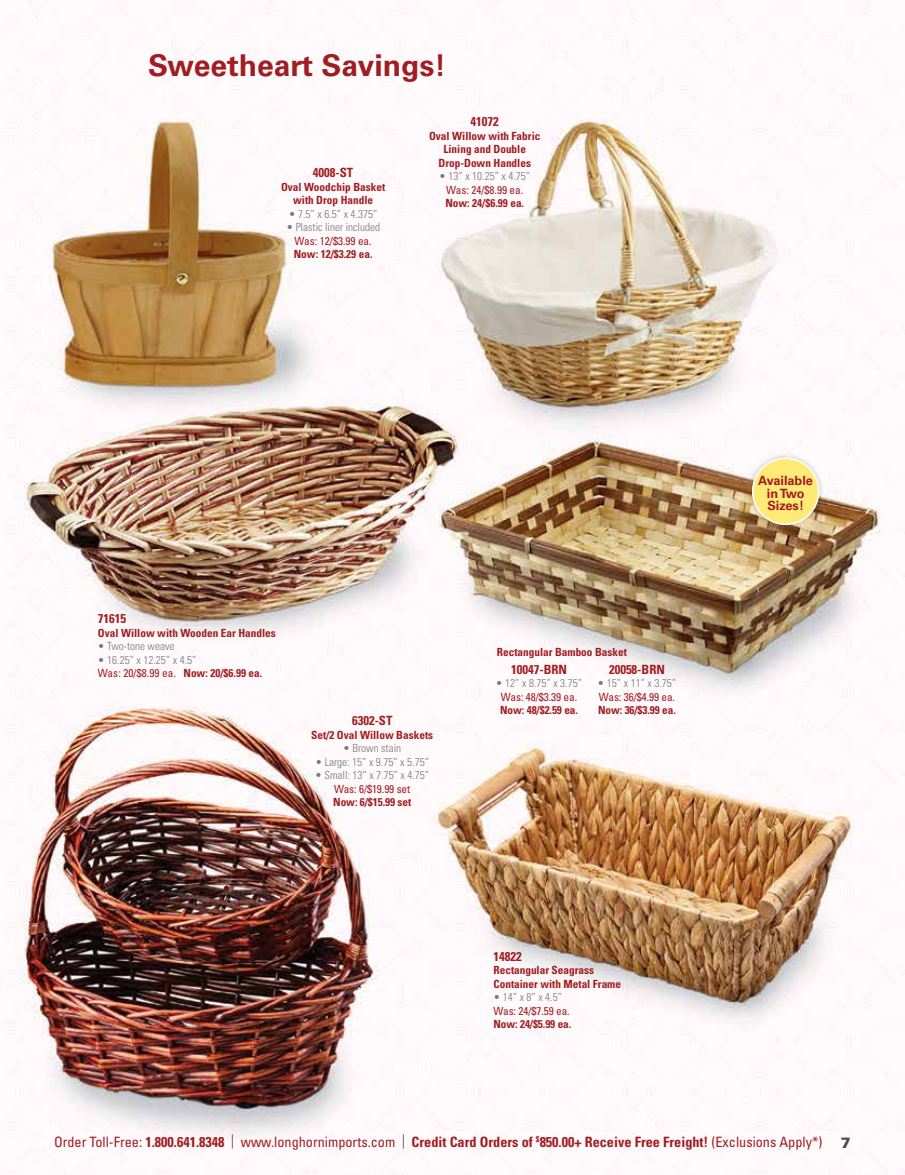
<style>
.page{position:relative;width:905px;height:1175px;background:#fff}
.page>*{position:absolute;margin:0;border:0;box-sizing:border-box;transform-origin:0 0}
.t1{font:700 30px "Univers LT Std";color:#a01e21}
.t2{font:900 15px "Univers LT Std";color:#4d4d4f}
.t3{font:700 condensed 14.25px "Univers LT Std";color:#a01e21}
.t4{font:700 condensed 12.75px "Univers LT Std";color:#a01e21}
.t5{font:700 12.75px/12.8px "Univers LT Std";color:#a01e21;text-align:center}
.t6{font:700 condensed 11.25px/13.5px "Univers LT Std";color:#a01e21;text-align:center}
.t7{font:300 condensed 11.25px/13.5px "Univers LT Std";color:#77787b}
.t8{font:condensed 11.25px "Univers LT Std";letter-spacing:-.005em;color:#a01e21}
.s1{font-weight:400;color:#a01e21}
.s2{font-weight:700;color:#a01e21}
.s3{font-weight:400}
</style>
<div class="page">
<img style="left:6px;top:0;width:898px;height:1174px">
<div style="left:746px;top:452px;width:79px;height:79px;background:#000;opacity:.2"></div>
<div style="left:752px;top:458px;width:66px;height:66px;background:#ffea77;border-radius:50%"></div>
<div style="left:752px;top:457px;width:67px;height:68px;border:2px solid #fff;border-radius:50%"></div>
<h1 class="t1" style="left:148px;top:48px;width:299px">Sweetheart Savings!</h1>
<p class="t4" style="left:313px;top:165px;width:42px">4008-ST</p>
<p class="t6" style="left:281px;top:180px;width:106px">Oval Woodchip Basket with Drop Handle</p>
<p class="t7" style="left:289px;top:207px;width:90px">• 7.5” x 6.5” x 4.375”</p>
<p class="t7" style="left:286px;top:221px;width:95px">• Plastic liner included</p>
<p class="t8" style="left:294px;top:234px;width:79px">Was: 12/$3.99 ea.</p>
<p class="t6" style="left:294px;top:247px;width:80px">Now: 12/$3.29 ea.</p>
<p class="t4" style="left:470px;top:114px;width:30px">41072</p>
<p class="t6" style="left:429px;top:129px;width:113px">Oval Willow with Fabric<br>Lining and Double<br>Drop-Down Handles</p>
<p class="t7" style="left:439px;top:170px;width:93px">• 13” x 10.25” x 4.75”</p>
<p class="t8" style="left:446px;top:183px;width:79px">Was: 24/$8.99 ea.</p>
<p class="t6" style="left:445px;top:196px;width:80px">Now: 24/$6.99 ea.</p>
<p class="t4" style="left:98px;top:611px;width:30px">71615</p>
<p class="t6" style="left:98px;top:626px;width:179px">Oval Willow with Wooden Ear Handles</p>
<p class="t7" style="left:98px;top:639px;width:78px">• Two-tone weave</p>
<p class="t7" style="left:98px;top:653px;width:166px">• 16.25” x 12.25” x 4.5”<br><span class="s1">Was: 20/$8.99 ea.</span> <span class="s2">Now: 20/$6.99 ea.</span></p>
<p class="t4" style="left:352px;top:712px;width:42px">6302-ST</p>
<p class="t6" style="left:311px;top:727px;width:123px">Set/2 Oval Willow Baskets</p>
<p class="t7" style="left:343px;top:741px;width:60px">• Brown stain</p>
<p class="t7" style="left:315px;top:755px;width:115px">• Large: 15” x 9.75” x 5.75”</p>
<p class="t7" style="left:315px;top:768px;width:116px">• Small: 13” x 7.75” x 4.75”</p>
<p class="t8" style="left:334px;top:781px;width:78px">Was: 6/$19.99 set</p>
<p class="t6" style="left:333px;top:795px;width:79px">Now: 6/$15.99 set</p>
<p class="t6" style="left:497px;top:645px;width:131px">Rectangular Bamboo Basket</p>
<p class="t4" style="left:511px;top:661px;width:57px">10047-BRN</p>
<p class="t7" style="left:496px;top:676px;width:88px">• 12” x 8.75” x 3.75”</p>
<p class="t8" style="left:501px;top:690px;width:78px">Was: 48/$3.39 ea.</p>
<p class="t6" style="left:500px;top:703px;width:79px">Now: 48/$2.59 ea.</p>
<p class="t4" style="left:609px;top:661px;width:57px">20058-BRN</p>
<p class="t7" style="left:597px;top:676px;width:80px">• 15” x 11” x 3.75”</p>
<p class="t8" style="left:599px;top:690px;width:78px">Was: 36/$4.99 ea.</p>
<p class="t6" style="left:598px;top:703px;width:79px">Now: 36/$3.99 ea.</p>
<p class="t4" style="left:493px;top:948px;width:30px">14822</p>
<p class="t6" style="left:493px;top:963px;width:129px;text-align:left">Rectangular Seagrass<br>Container with Metal Frame</p>
<p class="t7" style="left:493px;top:990px;width:70px">• 14” x 8” x 4.5”</p>
<p class="t8" style="left:493px;top:1003px;width:78px">Was: 24/$7.59 ea.</p>
<p class="t6" style="left:493px;top:1017px;width:79px">Now: 24/$5.99 ea.</p>
<p class="t5" style="left:758px;top:474px;width:56px">Available in Two<br>Sizes!</p>
<p class="t3" style="left:54px;top:1133px;width:769px"><span class="s3">Order Toll-Free:</span> 1.800.641.8348 <sup>|</sup> <span class="s3">www.longhornimports.com</span> <sup>|</sup> Credit Card Orders of <sup>$</sup>850.00+ Receive Free Freight! <span class="s3">(Exclusions Apply*)</span></p>
<h2 class="t2" style="left:840px;top:1132px;width:12px">7</h2>
</div>
